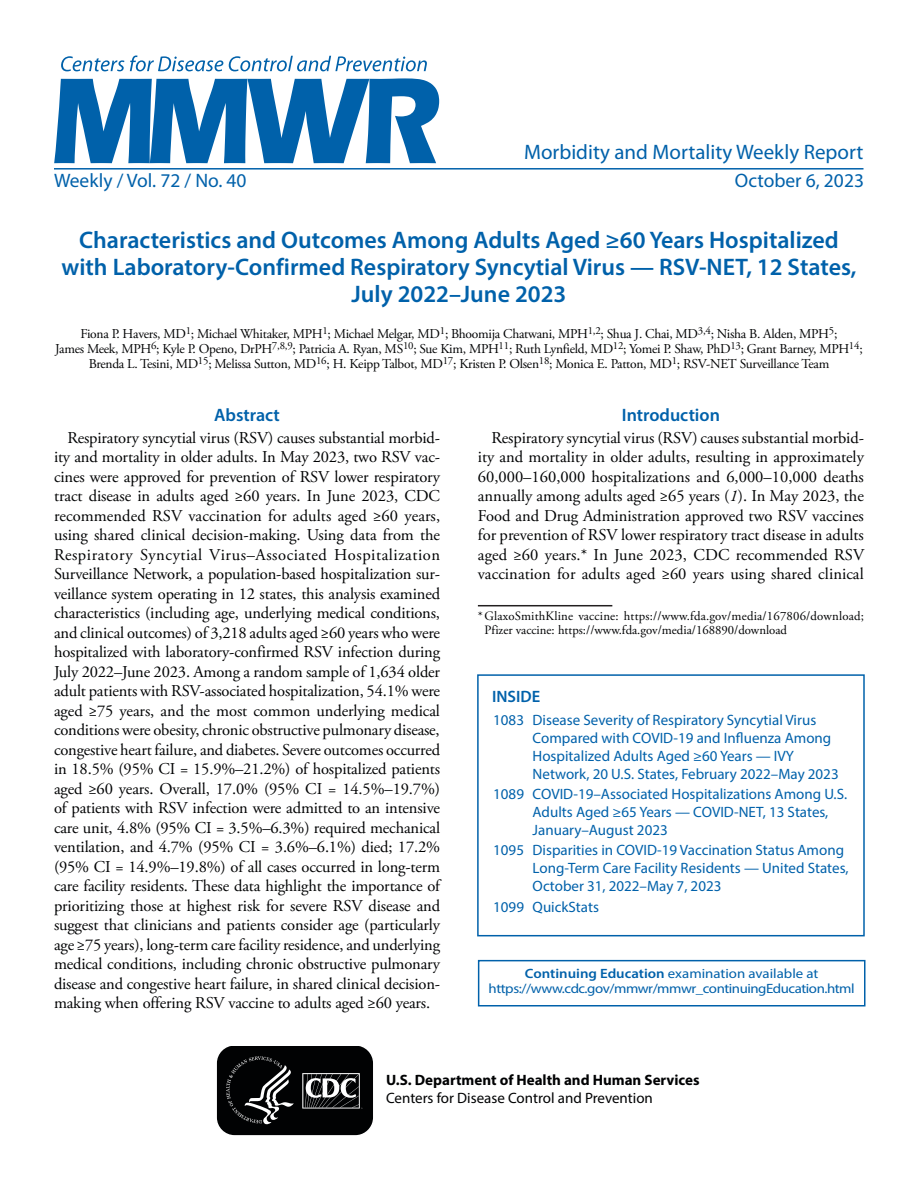
<style>
.page{position:relative;width:918px;height:1188px;background:#fff}
.page>*{position:absolute;margin:0;border:0;box-sizing:border-box;transform-origin:0 0}
.Report_Title{font:600 24px/27px "Myriad Pro";color:#0061aa;text-align:center}
.t1{font:21px "Myriad Pro";color:#0061aa}
.cover_date_vol{font:19.5px "Myriad Pro";color:#0061aa}
.Heading_1{font:600 18px "Myriad Pro";color:#0061aa}
.Paragraph{font:16.5px/19.5px "Adobe Garamond Pro";letter-spacing:-.01em;color:#010203;text-align:justify}
.inside{font:600 16.5px "Myriad Pro";color:#0061aa}
.t2{font:15px/18px "Myriad Pro";color:#0061aa}
.t3{font:700 15px/18px "Myriad Pro";color:#010203}
.Author_Names{font:13.5px/15px "Adobe Garamond Pro";letter-spacing:-.02em;color:#010203;text-align:center}
.CE_box_-_normal_9pt{font:13.5px/15px "Myriad Pro";letter-spacing:-.03em;color:#0061aa;text-align:center;scale:1.1 1}
.Footnote{font:12.75px/14.2px "Adobe Garamond Pro";letter-spacing:.01em;color:#010203}
.s1{font-style:italic}
.s2{font-weight:600}
.s3{font-weight:400}
</style>
<div class="page">
<hr style="left:54px;top:168px;width:810px;height:2px;background:#0061aa">
<svg style="left:54px;top:78px;width:385px;height:85px"></svg>
<svg style="left:61px;top:56px;width:366px;height:15px"></svg>
<svg style="left:216px;top:1046px;width:157px;height:90px;background:#232425"></svg>
<hr style="left:478px;top:605px;width:134px;height:1px;background:#231f20">
<div style="left:477px;top:674px;width:388px;height:262px;border:2px solid #0061aa"></div>
<div style="left:478px;top:960px;width:388px;height:46px;border:2px solid #0061aa"></div>
<p class="t1" style="left:524px;top:139px;width:341px">Morbidity and Mortality Weekly Report</p>
<p class="cover_date_vol" style="left:54px;top:168px;width:194px">Weekly / Vol. 72 / No. 40</p>
<p class="cover_date_vol" style="left:735px;top:168px;width:131px">October 6, 2023</p>
<h1 class="Report_Title" style="left:61px;top:225px;width:797px">Characteristics and Outcomes Among Adults Aged ≥60 Years Hospitalized with Laboratory-Confirmed Respiratory Syncytial Virus — RSV-NET, 12 States,<br>July 2022–June 2023</h1>
<p class="Author_Names" style="left:55px;top:327px;width:809px">Fiona P. Havers, MD<sup>1</sup>; Michael Whitaker, MPH<sup>1</sup>; Michael Melgar, MD<sup>1</sup>; Bhoomija Chatwani, MPH<sup>1,2</sup>; Shua J. Chai, MD<sup>3,4</sup>; Nisha B. Alden, MPH<sup>5</sup>;<br>James Meek, MPH<sup>6</sup>; Kyle P. Openo, DrPH<sup>7,8,9</sup>; Patricia A. Ryan, MS<sup>10</sup>; Sue Kim, MPH<sup>11</sup>; Ruth Lynfield, MD<sup>12</sup>; Yomei P. Shaw, PhD<sup>13</sup>; Grant Barney, MPH<sup>14</sup>;<br>Brenda L. Tesini, MD<sup>15</sup>; Melissa Sutton, MD<sup>16</sup>; H. Keipp Talbot, MD<sup>17</sup>; Kristen P. Olsen<sup>18</sup>; Monica E. Patton, MD<sup>1</sup>; RSV-NET Surveillance Team</p>
<h1 class="Heading_1" style="left:214px;top:403px;width:67px">Abstract</h1>
<p class="Paragraph" style="left:54px;top:428px;width:388px;text-indent:13px">Respiratory syncytial virus (RSV) causes substantial morbid&shy;ity and mortality in older adults. In May 2023, two RSV vac&shy;cines were approved for prevention of RSV lower respiratory tract disease in adults aged ≥60 years. In June 2023, CDC recommended RSV vaccination for adults aged ≥60 years, using shared clinical decision-making. Using data from the Respiratory Syncytial Virus–Associated Hospitalization Surveillance Network, a population-based hospitalization sur&shy;veillance system operating in 12 states, this analysis examined characteristics (including age, underlying medical conditions, and clinical outcomes) of 3,218 adults aged ≥60 years who were hospitalized with laboratory-confirmed RSV infection during July 2022–June 2023. Among a random sample of 1,634 older adult patients with RSV-associated hospitalization, 54.1% were aged ≥75 years, and the most common underlying medical conditions were obesity, chronic obstructive pulmonary disease, congestive heart failure, and diabetes. Severe outcomes occurred in 18.5% (95% CI = 15.9%–21.2%) of hospitalized patients aged ≥60 years. Overall, 17.0% (95% CI = 14.5%–19.7%) of patients with RSV infection were admitted to an intensive care unit, 4.8% (95% CI = 3.5%–6.3%) required mechanical ventilation, and 4.7% (95% CI = 3.6%–6.1%) died; 17.2% (95% CI = 14.9%–19.8%) of all cases occurred in long-term care facility residents. These data highlight the importance of prioritizing those at highest risk for severe RSV disease and suggest that clinicians and patients consider age (particularly age ≥75 years), long-term care facility residence, and underlying medical conditions, including chronic obstructive pulmonary disease and congestive heart failure, in shared clinical decision&shy;making when offering RSV vaccine to adults aged ≥60 years.</p>
<h1 class="Heading_1" style="left:622px;top:403px;width:100px">Introduction</h1>
<p class="Paragraph" style="left:478px;top:428px;width:388px;text-indent:13px">Respiratory syncytial virus (RSV) causes substantial morbid&shy;ity and mortality in older adults, resulting in approximately 60,000–160,000 hospitalizations and 6,000–10,000 deaths annually among adults aged ≥65 years (<span class="s1">1</span>). In May 2023, the Food and Drug Administration approved two RSV vaccines for prevention of RSV lower respiratory tract disease in adults aged ≥60 years.* In June 2023, CDC recommended RSV vaccination for adults aged ≥60 years using shared clinical</p>
<p class="Footnote" style="left:485px;top:609px;width:381px;text-indent:-7px">*GlaxoSmithKline vaccine: https://www.fda.gov/media/167806/download;<br>Pfizer vaccine: https://www.fda.gov/media/168890/download</p>
<h1 class="inside" style="left:492px;top:686px;width:50px">INSIDE</h1>
<p class="t2" style="left:533px;top:711px;width:308px;text-indent:-39px">1083 Disease Severity of Respiratory Syncytial Virus Compared with COVID-19 and Influenza Among Hospitalized Adults Aged ≥60 Years — IVY Network, 20 U.S. States, February 2022–May 2023</p>
<p class="t2" style="left:533px;top:785px;width:316px;text-indent:-39px">1089 COVID-19–Associated Hospitalizations Among U.S.<br>Adults Aged ≥65 Years — COVID-NET, 13 States,<br>January–August 2023</p>
<p class="t2" style="left:533px;top:841px;width:317px;text-indent:-39px">1095 Disparities in COVID-19 Vaccination Status Among<br>Long-Term Care Facility Residents — United States,<br>October 31, 2022–May 7, 2023</p>
<p class="t2" style="left:493px;top:897px;width:107px">1099 QuickStats</p>
<p class="CE_box_-_normal_9pt" style="left:489px;top:966px;width:334px"><span class="s2">Continuing Education</span> examination available at https://www.cdc.gov/mmwr/mmwr_continuingEducation.html</p>
<p class="t3" style="left:386px;top:1070px;width:315px">U.S. Department of Health and Human Services<br><span class="s3">Centers for Disease Control and Prevention</span></p>
</div>
